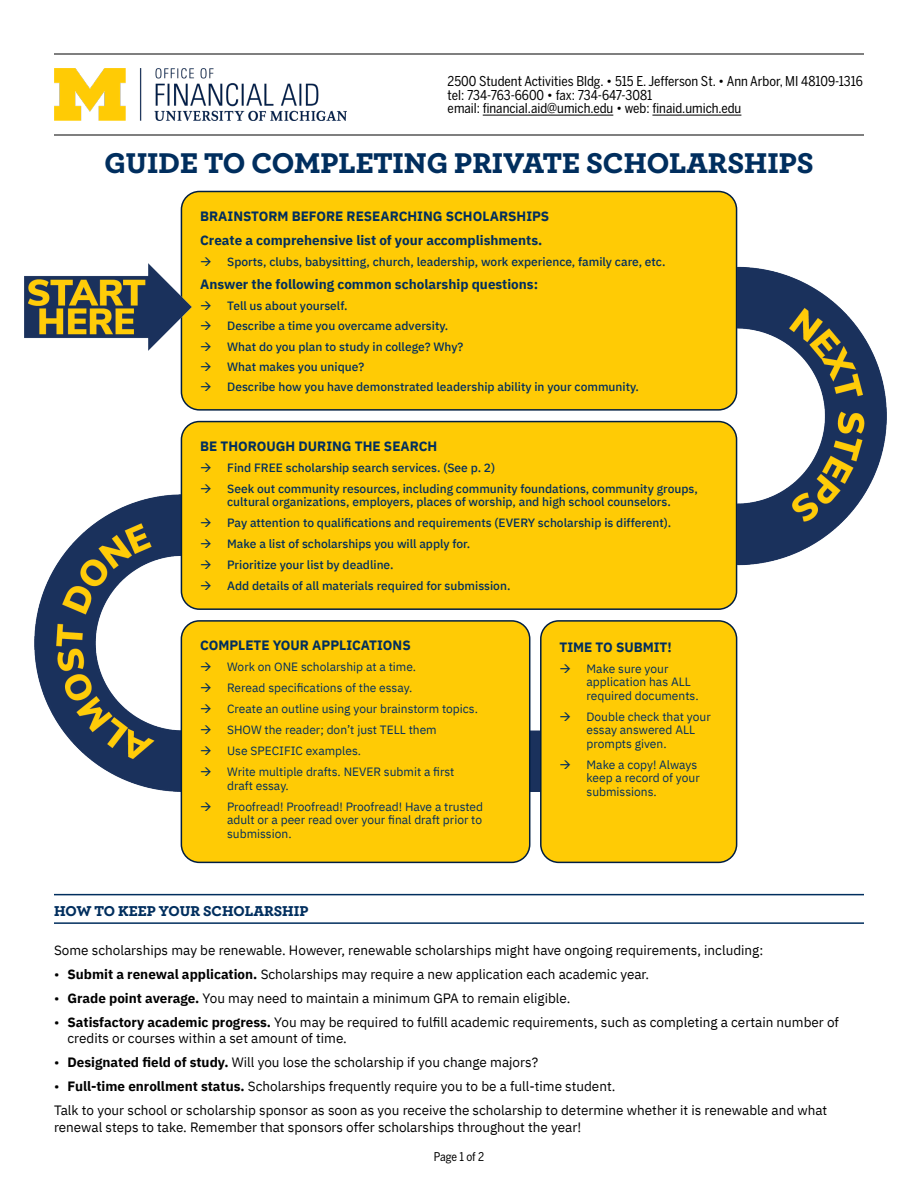
<style>
.page{position:relative;width:918px;height:1188px;background:#fff}
.page>*{position:absolute;margin:0;border:0;box-sizing:border-box;transform-origin:0 0}
.t1{font:900 30px "Archer";color:#002e5e}
.Subheading{font:900 15px "Archer";color:#002e5e}
.Bullet_-_Circle_-_Le{font:13.5px/16.5px "IBM Plex Sans";color:#000}
.Body{font:13.5px/16.5px "IBM Plex Sans";color:#000}
.t2{font:13.5px/13.5px "Benton Sans Cond";color:#000}
.Sub-Subheading{font:700 13.5px "IBM Plex Sans";color:#002e5e}
.Body_-_Bold{font:700 13.5px "IBM Plex Sans";color:#002e5e}
.Bullets_-_Arrow_-_Le{font:500 12px/13.5px "IBM Plex Sans";color:#002e5e}
.Bullets_-_Arrow_-_Le-2{font:12px/13.5px "IBM Plex Sans";color:#002e5e}
.t3{font:12px "Benton Sans Cond";letter-spacing:-.01em;color:#000}
.s1{font-weight:700}
</style>
<div class="page">
<img style="left:35px;top:494px;width:519px;height:298px">
<hr style="left:54px;top:894px;width:810px;height:1px;background:#002e5e">
<hr style="left:54px;top:922px;width:810px;height:2px;background:#002e5e">
<div style="left:181px;top:191px;width:556px;height:219px;background:#ffcb05;border-radius:18px"></div>
<div style="left:181px;top:191px;width:556px;height:220px;border:2px solid #001e42;border-radius:18px"></div>
<div style="left:181px;top:422px;width:556px;height:187px;background:#ffcb05;border-radius:18px"></div>
<div style="left:181px;top:421px;width:556px;height:189px;border:2px solid #001e42;border-radius:18px"></div>
<div style="left:181px;top:621px;width:349px;height:241px;background:#ffcb05;border-radius:18px"></div>
<div style="left:181px;top:620px;width:349px;height:243px;border:2px solid #001e42;border-radius:18px"></div>
<div style="left:541px;top:621px;width:196px;height:241px;background:#ffcb05;border-radius:18px"></div>
<div style="left:540px;top:620px;width:197px;height:243px;border:2px solid #001e42;border-radius:18px"></div>
<img style="left:738px;top:266px;width:148px;height:300px">
<img style="left:25px;top:264px;width:167px;height:87px">
<img style="left:54px;top:69px;width:293px;height:51px">
<hr style="left:483px;top:115px;width:130px;height:1px;background:#000">
<hr style="left:652px;top:115px;width:89px;height:1px;background:#000">
<hr style="left:54px;top:135px;width:810px;height:1px;background:#000">
<hr style="left:54px;top:54px;width:810px;height:1px;background:#000">
<p class="t2" style="left:448px;top:75px;width:417px">2500 Student Activities Bldg. • 515 E. Jefferson St. • Ann Arbor, MI 48109-1316 tel: 734-763-6600 • fax: 734-647-3081<br>email: financial.aid@umich.edu • web: finaid.umich.edu</p>
<h1 class="t1" style="left:104px;top:139px;width:711px">GUIDE TO COMPLETING PRIVATE SCHOLARSHIPS</h1>
<h4 class="Sub-Subheading" style="left:200px;top:205px;width:351px">BRAINSTORM BEFORE RESEARCHING SCHOLARSHIPS</h4>
<p class="Body_-_Bold" style="left:200px;top:229px;width:344px">Create a comprehensive list of your accomplishments.</p>
<p class="Bullets_-_Arrow_-_Le" style="left:227px;top:254px;width:440px">Sports, clubs, babysitting, church, leadership, work experience, family care, etc.</p>
<p class="Body_-_Bold" style="left:200px;top:273px;width:340px">Answer the following common scholarship questions:</p>
<p class="Bullets_-_Arrow_-_Le" style="left:227px;top:298px;width:122px">Tell us about yourself.</p>
<p class="Bullets_-_Arrow_-_Le" style="left:227px;top:318px;width:223px">Describe a time you overcame adversity.</p>
<p class="Bullets_-_Arrow_-_Le" style="left:227px;top:339px;width:238px">What do you plan to study in college? Why?</p>
<p class="Bullets_-_Arrow_-_Le" style="left:227px;top:359px;width:139px">What makes you unique?</p>
<p class="Bullets_-_Arrow_-_Le" style="left:227px;top:379px;width:413px">Describe how you have demonstrated leadership ability in your community.</p>
<h4 class="Sub-Subheading" style="left:200px;top:435px;width:239px">BE THOROUGH DURING THE SEARCH</h4>
<p class="Bullets_-_Arrow_-_Le" style="left:227px;top:460px;width:270px">Find FREE scholarship search services. (See p. 2)</p>
<p class="Bullets_-_Arrow_-_Le" style="left:227px;top:481px;width:472px">Seek out community resources, including community foundations, community groups, cultural organizations, employers, places of worship, and high school counselors.</p>
<p class="Bullets_-_Arrow_-_Le" style="left:227px;top:515px;width:446px">Pay attention to qualifications and requirements (EVERY scholarship is different).</p>
<p class="Bullets_-_Arrow_-_Le" style="left:227px;top:536px;width:245px">Make a list of scholarships you will apply for.</p>
<p class="Bullets_-_Arrow_-_Le" style="left:227px;top:557px;width:168px">Prioritize your list by deadline.</p>
<p class="Bullets_-_Arrow_-_Le" style="left:227px;top:578px;width:285px">Add details of all materials required for submission.</p>
<h4 class="Sub-Subheading" style="left:200px;top:635px;width:212px">COMPLETE YOUR APPLICATIONS</h4>
<p class="Bullets_-_Arrow_-_Le-2" style="left:227px;top:659px;width:190px">Work on ONE scholarship at a time.</p>
<p class="Bullets_-_Arrow_-_Le-2" style="left:227px;top:680px;width:187px">Reread specifications of the essay.</p>
<p class="Bullets_-_Arrow_-_Le-2" style="left:227px;top:701px;width:252px">Create an outline using your brainstorm topics.</p>
<p class="Bullets_-_Arrow_-_Le-2" style="left:227px;top:722px;width:211px">SHOW the reader; don’t just TELL them</p>
<p class="Bullets_-_Arrow_-_Le-2" style="left:227px;top:743px;width:135px">Use SPECIFIC examples.</p>
<p class="Bullets_-_Arrow_-_Le-2" style="left:227px;top:764px;width:229px">Write multiple drafts. NEVER submit a first draft essay.</p>
<p class="Bullets_-_Arrow_-_Le-2" style="left:227px;top:799px;width:258px;text-align:justify">Proofread! Proofread! Proofread! Have a trusted adult or a peer read over your final draft prior to submission.</p>
<h4 class="Sub-Subheading" style="left:560px;top:636px;width:114px">TIME TO SUBMIT!</h4>
<p class="Bullets_-_Arrow_-_Le-2" style="left:587px;top:661px;width:114px">Make sure your application has ALL required documents.</p>
<p class="Bullets_-_Arrow_-_Le-2" style="left:587px;top:709px;width:126px">Double check that your essay answered ALL prompts given.</p>
<p class="Bullets_-_Arrow_-_Le-2" style="left:587px;top:757px;width:115px">Make a copy! Always keep a record of your submissions.</p>
<h2 class="Subheading" style="left:54px;top:899px;width:256px">HOW TO KEEP YOUR SCHOLARSHIP</h2>
<p class="Body" style="left:54px;top:940px;width:711px">Some scholarships may be renewable. However, renewable scholarships might have ongoing requirements, including:</p>
<p class="Bullet_-_Circle_-_Le" style="left:54px;top:964px;width:597px">• <span class="s1">Submit a renewal application.</span> Scholarships may require a new application each academic year.</p>
<p class="Bullet_-_Circle_-_Le" style="left:54px;top:988px;width:518px">• <span class="s1">Grade point average.</span> You may need to maintain a minimum GPA to remain eligible.</p>
<p class="Bullet_-_Circle_-_Le" style="left:68px;top:1012px;width:773px;text-indent:-14px">• <span class="s1">Satisfactory academic progress.</span> You may be required to fulfill academic requirements, such as completing a certain number of credits or courses within a set amount of time.</p>
<p class="Bullet_-_Circle_-_Le" style="left:54px;top:1053px;width:486px">• <span class="s1">Designated field of study.</span> Will you lose the scholarship if you change majors?</p>
<p class="Bullet_-_Circle_-_Le" style="left:54px;top:1077px;width:563px">• <span class="s1">Full-time enrollment status.</span> Scholarships frequently require you to be a full-time student.</p>
<p class="Body" style="left:54px;top:1101px;width:775px">Talk to your school or scholarship sponsor as soon as you receive the scholarship to determine whether it is renewable and what renewal steps to take. Remember that sponsors offer scholarships throughout the year!</p>
<p class="t3" style="left:434px;top:1150px;width:52px">Page 1 of 2</p>
</div>
